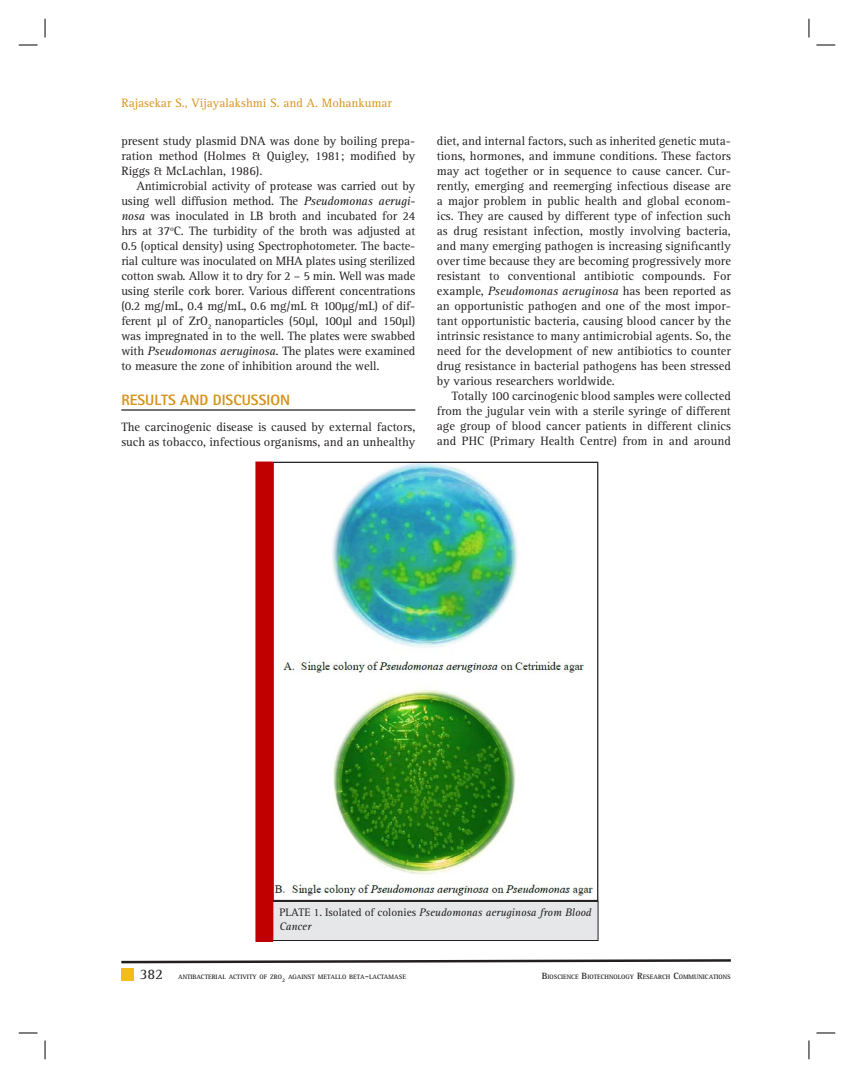
<style>
.page{position:relative;width:854px;height:1078px;background:#fff}
.page>*{position:absolute;margin:0;border:0;box-sizing:border-box;transform-origin:0 0}
.t1{font:800 15px "Rotis Sans Serif Std";color:#d6931d}
.t2{font:15px "Rotis Serif Std";color:#231f20}
.t3{font:12.5px/15px "Rotis Serif Std";color:#231f20;text-align:justify}
.t4{font:12.5px "Rotis Serif Std";color:#d6931d}
.t5{font:italic 11.25px/13.8px "Rotis Serif Std";color:#231f20}
.t6{font:700 6.5px "Rotis Serif Std";color:#231f20}
.t7{font:700 5.5px "Rotis Serif Std";color:#231f20}
.s1{font-style:italic}
.s2{font-style:normal}
.s3{font-size:9.38px}
</style>
<div class="page">
<div style="left:121px;top:968px;width:13px;height:13px;background:#f0bd1b"></div>
<svg style="left:121px;top:959px;width:610px;height:5px"></svg>
<hr style="left:121px;top:409px;width:294px;height:2px;background:#231f20">
<div style="left:273px;top:901px;width:325px;height:39px;background:#e6e7e8"></div>
<div style="left:272px;top:901px;width:326px;height:40px;border:1px solid #231f20"></div>
<img style="left:274px;top:464px;width:319px;height:434px">
<div style="left:272px;top:462px;width:326px;height:439px;border:1px solid #231f20"></div>
<div style="left:256px;top:462px;width:16px;height:479px;background:#c00000"></div>
<div style="left:255px;top:462px;width:17px;height:480px;border:1px solid #c00000"></div>
<svg style="left:19px;top:44px;width:19px;height:2px"></svg>
<svg style="left:816px;top:44px;width:19px;height:2px"></svg>
<svg style="left:19px;top:1032px;width:19px;height:2px"></svg>
<svg style="left:816px;top:1032px;width:19px;height:2px"></svg>
<svg style="left:44px;top:19px;width:2px;height:19px"></svg>
<svg style="left:44px;top:1040px;width:2px;height:19px"></svg>
<svg style="left:808px;top:19px;width:1px;height:19px"></svg>
<svg style="left:808px;top:1040px;width:1px;height:19px"></svg>
<p class="t4" style="left:121px;top:98px;width:272px">Rajasekar S., Vijayalakshmi S. and A. Mohankumar</p>
<p class="t3" style="left:121px;top:134px;width:295px">present study plasmid DNA was done by boiling prepa&shy;ration method (Holmes &amp; Quigley, 1981; modified by Riggs &amp; McLachlan, 1986).</p>
<p class="t3" style="left:121px;top:179px;width:295px;text-indent:15px">Antimicrobial activity of protease was carried out by using well diffusion method. The <span class="s1">Pseudomonas aerugi&shy;nosa</span> was inoculated in LB broth and incubated for 24 hrs at 37<sup>o</sup>C. The turbidity of the broth was adjusted at 0.5 (optical density) using Spectrophotometer. The bacte&shy;rial culture was inoculated on MHA plates using sterilized cotton swab. Allow it to dry for 2 – 5 min. Well was made using sterile cork borer. Various different concentrations (0.2 mg/mL, 0.4 mg/mL, 0.6 mg/mL &amp; 100μg/mL) of dif&shy;ferent μl of ZrO<sub>2</sub> nanoparticles (50μl, 100μl and 150μl) was impregnated in to the well. The plates were swabbed with <span class="s1">Pseudomonas aeruginosa.</span> The plates were examined to measure the zone of inhibition around the well.</p>
<p class="t1" style="left:121px;top:394px;width:170px">RESULTS AND DISCUSSION</p>
<p class="t3" style="left:121px;top:421px;width:295px">The carcinogenic disease is caused by external factors, such as tobacco, infectious organisms, and an unhealthy</p>
<p class="t3" style="left:437px;top:134px;width:295px">diet, and internal factors, such as inherited genetic muta&shy;tions, hormones, and immune conditions. These factors may act together or in sequence to cause cancer. Cur&shy;rently, emerging and reemerging infectious disease are a major problem in public health and global econom&shy;ics. They are caused by different type of infection such as drug resistant infection, mostly involving bacteria, and many emerging pathogen is increasing significantly over time because they are becoming progressively more resistant to conventional antibiotic compounds. For example, <span class="s1">Pseudomonas aeruginosa</span> has been reported as an opportunistic pathogen and one of the most impor&shy;tant opportunistic bacteria, causing blood cancer by the intrinsic resistance to many antimicrobial agents. So, the need for the development of new antibiotics to counter drug resistance in bacterial pathogens has been stressed by various researchers worldwide.</p>
<p class="t3" style="left:437px;top:389px;width:295px;text-indent:15px">Totally 100 carcinogenic blood samples were collected from the jugular vein with a sterile syringe of different age group of blood cancer patients in different clinics and PHC (Primary Health Centre) from in and around</p>
<p class="t5" style="left:279px;top:906px;width:313px"><span class="s2">PLATE 1. Isolated of colonies</span> Pseudomonas aeruginosa from Blood<br>Cancer</p>
<p class="t2" style="left:140px;top:967px;width:25px">382</p>
<p class="t6" style="left:178px;top:974px;width:105px">ANTIBACTERIAL ACTIVITY OF ZRO</p>
<p class="t6" style="left:288px;top:974px;width:119px">AGAINST METALLO BETA<span class="s3">-</span>LACTAMASE</p>
<p class="t6" style="left:541px;top:974px;width:191px"><span class="s3">B</span>IOSCIENCE <span class="s3">B</span>IOTECHNOLOGY <span class="s3">R</span>ESEARCH <span class="s3">C</span>OMMUNICATIONS</p>
<p class="t7" style="left:282px;top:978px;width:5px">2</p>
</div>
